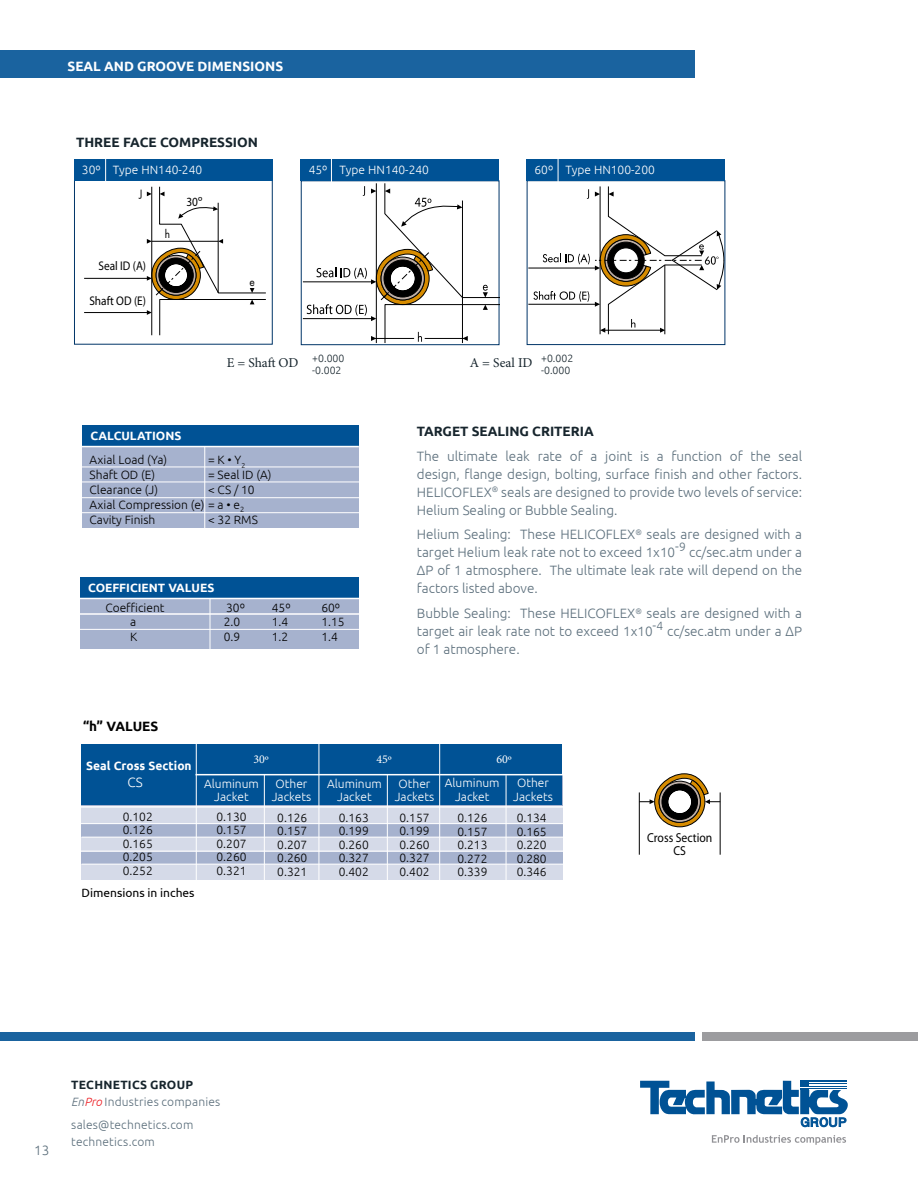
<style>
.page{position:relative;width:918px;height:1188px;background:#fff}
.page>*{position:absolute;margin:0;border:0;box-sizing:border-box;transform-origin:0 0}
.t1{font:300 13.5px/18px "Ubuntu";color:#5c6f7c;text-align:justify}
.t2{font:700 13.5px "Ubuntu";color:#17252d}
.t3{font:13.5px "Minion Pro";color:#17252d}
.t4{font:700 13.5px "Ubuntu";color:#fff}
.t5{font:700 13.5px "Ubuntu";color:#000}
.t6{font:300 13.5px "Ubuntu";color:#fff}
.t7{font:13.05px/13px "Myriad Pro";color:#000;text-align:center;scale:.9 1}
.t8{font:12.6px "Myriad Pro";color:#000;scale:.9 1}
.t9{font:12.6px "Futura Book DTC";color:#000;scale:.9 1}
.t10{font:300 12px/13.5px "Ubuntu";color:#000;text-align:justify}
.t11{font:300 12px/13.5px "Ubuntu";color:#fff;text-align:center}
.t12{font:300 12px/16.5px "Ubuntu";letter-spacing:.015em;color:#5c6f7c}
.t13{font:700 12px "Ubuntu";color:#fff}
.t14{font:12px "Ubuntu";color:#000}
.t15{font:12px "Minion Pro";color:#fff}
.t16{font:12px "Myriad Pro";color:#000}
.t17{font:300 10.5px "Ubuntu";color:#17252d}
.s1{font-weight:700;color:#17252d}
.s2{font-style:italic}
.s3{font-style:italic;color:#ed1e24}
</style>
<div class="page">
<svg style="left:640px;top:1081px;width:208px;height:64px"></svg>
<div style="left:0;top:1032px;width:695px;height:9px;background:#1a639f"></div>
<div style="left:702px;top:1032px;width:216px;height:9px;background:#9c9c9f"></div>
<div style="left:0;top:50px;width:695px;height:28px;background:#1a639f"></div>
<div style="left:82px;top:774px;width:481px;height:101px;background:#a6b2ce"></div>
<div style="left:82px;top:807px;width:481px;height:16px;background:#d5dae8"></div>
<div style="left:82px;top:837px;width:481px;height:14px;background:#d5dae8"></div>
<div style="left:82px;top:864px;width:481px;height:15px;background:#d5dae8"></div>
<div style="left:81px;top:744px;width:481px;height:61px;background:#005295"></div>
<hr style="left:196px;top:774px;width:369px;height:1px;background:#fff">
<hr style="left:79px;top:806px;width:485px;height:2px;background:#fff">
<hr style="left:264px;top:774px;width:1px;height:109px;background:#fff">
<hr style="left:387px;top:774px;width:1px;height:125px;background:#fff">
<hr style="left:196px;top:740px;width:1px;height:142px;background:#fff">
<hr style="left:319px;top:742px;width:1px;height:142px;background:#fff">
<hr style="left:81px;top:823px;width:485px;height:1px;background:#fff">
<hr style="left:82px;top:837px;width:484px;height:1px;background:#fff">
<hr style="left:80px;top:851px;width:489px;height:1px;background:#fff">
<hr style="left:82px;top:864px;width:484px;height:1px;background:#fff">
<div style="left:83px;top:446px;width:276px;height:82px;background:#a6b2ce"></div>
<div style="left:83px;top:425px;width:276px;height:22px;background:#005295"></div>
<hr style="left:82px;top:446px;width:277px;height:1px;background:#fff">
<hr style="left:204px;top:446px;width:1px;height:86px;background:#fff">
<div style="left:80px;top:598px;width:279px;height:51px;background:#a6b2ce"></div>
<div style="left:80px;top:577px;width:279px;height:22px;background:#005295"></div>
<hr style="left:80px;top:598px;width:282px;height:1px;background:#fff">
<hr style="left:210px;top:599px;width:1px;height:51px;background:#fff">
<hr style="left:79px;top:613px;width:283px;height:2px;background:#fff">
<hr style="left:639px;top:792px;width:1px;height:63px;background:#000">
<hr style="left:720px;top:792px;width:1px;height:63px;background:#000">
<svg style="left:639px;top:773px;width:81px;height:54px"></svg>
<hr style="left:70px;top:467px;width:292px;height:1px;background:#fff">
<hr style="left:82px;top:482px;width:292px;height:1px;background:#fff">
<hr style="left:82px;top:497px;width:292px;height:1px;background:#fff">
<hr style="left:82px;top:512px;width:292px;height:1px;background:#fff">
<hr style="left:70px;top:629px;width:292px;height:1px;background:#fff">
<hr style="left:84px;top:312px;width:64px;height:1px;background:#000">
<hr style="left:84px;top:278px;width:64px;height:1px;background:#000">
<svg style="left:147px;top:186px;width:119px;height:150px"></svg>
<hr style="left:218px;top:203px;width:1px;height:90px;background:#000">
<div style="left:74px;top:180px;width:199px;height:165px;border:1px solid #003568"></div>
<div style="left:74px;top:159px;width:198px;height:21px;background:#005295"></div>
<svg style="left:105px;top:159px;width:1px;height:23px"></svg>
<div style="left:301px;top:159px;width:198px;height:22px;background:#005295"></div>
<hr style="left:528px;top:304px;width:68px;height:1px;background:#000">
<hr style="left:528px;top:268px;width:68px;height:1px;background:#000">
<div style="left:527px;top:180px;width:198px;height:165px;border:1px solid #003568"></div>
<div style="left:527px;top:159px;width:198px;height:22px;background:#005295"></div>
<svg style="left:533px;top:159px;width:191px;height:176px"></svg>
<hr style="left:303px;top:318px;width:69px;height:1px;background:#000">
<hr style="left:303px;top:282px;width:69px;height:1px;background:#000">
<svg style="left:307px;top:159px;width:193px;height:185px"></svg>
<hr style="left:439px;top:743px;width:1px;height:141px;background:#fff">
<hr style="left:506px;top:775px;width:1px;height:125px;background:#fff">
<p class="t4" style="left:68px;top:58px;width:217px">SEAL AND GROOVE DIMENSIONS</p>
<p class="t2" style="left:76px;top:134px;width:184px">THREE FACE COMPRESSION</p>
<p class="t11" style="left:82px;top:162px;width:122px">30º Type HN140-240</p>
<p class="t11" style="left:309px;top:163px;width:122px">45º Type HN140-240</p>
<p class="t11" style="left:535px;top:163px;width:122px">60º Type HN100-200</p>
<p class="t16" style="left:198px;top:192px;width:6px">º</p>
<p class="t9" style="left:139px;top:187px;width:5px">J</p>
<p class="t8" style="left:186px;top:195px;width:14px">30</p>
<p class="t8" style="left:98px;top:259px;width:54px">Seal ID (A)</p>
<p class="t8" style="left:89px;top:294px;width:64px">Shaft OD (E)</p>
<p class="t9" style="left:165px;top:226px;width:7px">h</p>
<p class="t13" style="left:90px;top:429px;width:93px">CALCULATIONS</p>
<p class="t9" style="left:249px;top:275px;width:8px">e</p>
<p class="t3" style="left:227px;top:353px;width:119px">E = Shaft OD <sup>+0.000</sup></p>
<p class="t17" style="left:312px;top:364px;width:31px">-0.002</p>
<p class="t10" style="left:90px;top:453px;width:79px">Axial Load (Ya)</p>
<p class="t10" style="left:208px;top:453px;width:39px">= K • Y<sub>2</sub></p>
<p class="t10" style="left:90px;top:468px;width:67px">Shaft OD (E)</p>
<p class="t10" style="left:208px;top:468px;width:65px">= Seal ID (A)</p>
<p class="t10" style="left:90px;top:483px;width:70px">Clearance (J)</p>
<p class="t10" style="left:90px;top:482px;width:166px;line-height:15px;text-align:left;text-indent:118px">&lt; CS / 10<br>Axial Compression (e) = a • e<sub>2<br></sub>Cavity Finish</p>
<p class="t10" style="left:208px;top:513px;width:51px">&lt; 32 RMS</p>
<p class="t13" style="left:88px;top:581px;width:128px">COEFFICIENT VALUES</p>
<p class="t10" style="left:105px;top:600px;width:61px">Coefficient</p>
<p class="t10" style="left:226px;top:600px;width:20px">30º</p>
<p class="t10" style="left:272px;top:600px;width:20px">45º</p>
<p class="t10" style="left:321px;top:600px;width:20px">60º</p>
<p class="t10" style="left:130px;top:615px;width:8px">a</p>
<p class="t10" style="left:224px;top:615px;width:18px">2.0</p>
<p class="t10" style="left:272px;top:615px;width:18px">1.4</p>
<p class="t10" style="left:321px;top:615px;width:25px">1.15</p>
<p class="t10" style="left:130px;top:629px;width:9px">K</p>
<p class="t10" style="left:224px;top:629px;width:18px">0.9</p>
<p class="t10" style="left:272px;top:629px;width:18px">1.2</p>
<p class="t10" style="left:321px;top:629px;width:18px">1.4</p>
<p class="t5" style="left:83px;top:718px;width:77px">“h” VALUES</p>
<p class="t3" style="left:470px;top:353px;width:105px">A = Seal ID <sup>+0.002</sup></p>
<p class="t17" style="left:541px;top:364px;width:31px">-0.000</p>
<p class="t2" style="left:417px;top:423px;width:178px">TARGET SEALING CRITERIA</p>
<p class="t1" style="left:417px;top:446px;width:387px">The ultimate leak rate of a joint is a function of the seal design, flange design, bolting, surface finish and other factors.<br>HELICOFLEX<sup>®</sup> seals are designed to provide two levels of service:<br>Helium Sealing or Bubble Sealing.</p>
<p class="t1" style="left:417px;top:525px;width:387px">Helium Sealing: These HELICOFLEX<sup>®</sup> seals are designed with a target Helium leak rate not to exceed 1x10-<sup>9</sup> cc/sec.atm under a ∆P of 1 atmosphere. The ultimate leak rate will depend on the factors listed above.</p>
<p class="t1" style="left:417px;top:604px;width:387px">Bubble Sealing: These HELICOFLEX<sup>®</sup> seals are designed with a target air leak rate not to exceed 1x10-<sup>4</sup> cc/sec.atm under a ∆P of 1 atmosphere.</p>
<p class="t13" style="left:86px;top:758px;width:107px">Seal Cross Section</p>
<p class="t15" style="left:253px;top:751px;width:17px">30º</p>
<p class="t15" style="left:376px;top:751px;width:17px">45º</p>
<p class="t15" style="left:496px;top:751px;width:17px">60º</p>
<p class="t6" style="left:128px;top:774px;width:17px">CS</p>
<p class="t10" style="left:123px;top:810px;width:32px">0.102<br>0.126<br>0.165<br>0.205<br>0.252</p>
<p class="t11" style="left:204px;top:777px;width:56px">Aluminum<br>Jacket</p>
<p class="t11" style="left:272px;top:777px;width:41px;line-height:12.8px">Other<br>Jackets</p>
<p class="t11" style="left:327px;top:777px;width:56px">Aluminum<br>Jacket</p>
<p class="t11" style="left:395px;top:777px;width:41px">Other<br>Jackets</p>
<p class="t10" style="left:277px;top:810px;width:32px">0.126<br>0.157<br>0.207<br>0.260<br>0.321</p>
<p class="t10" style="left:339px;top:810px;width:32px">0.163<br>0.199<br>0.260<br>0.327<br>0.402</p>
<p class="t10" style="left:400px;top:810px;width:32px">0.157<br>0.199<br>0.260<br>0.327<br>0.402</p>
<p class="t10" style="left:217px;top:810px;width:32px">0.130<br>0.157<br>0.207<br>0.260<br>0.321</p>
<p class="t11" style="left:445px;top:776px;width:56px">Aluminum<br>Jacket</p>
<p class="t11" style="left:513px;top:776px;width:41px">Other<br>Jackets</p>
<p class="t11" style="left:451px;top:777px;width:56px">Aluminum<br>Jacket</p>
<p class="t11" style="left:518px;top:777px;width:41px">Other<br>Jackets</p>
<p class="t10" style="left:462px;top:810px;width:32px">0.126<br>0.157<br>0.213<br>0.272<br>0.339</p>
<p class="t10" style="left:523px;top:810px;width:32px">0.134<br>0.165<br>0.220<br>0.280<br>0.346</p>
<p class="t10" style="left:457px;top:811px;width:32px">0.126<br>0.157<br>0.213<br>0.272<br>0.339</p>
<p class="t10" style="left:517px;top:811px;width:32px">0.134<br>0.165<br>0.220<br>0.280<br>0.346</p>
<p class="t7" style="left:647px;top:832px;width:74px">Cross Section<br>CS</p>
<p class="t14" style="left:82px;top:886px;width:115px">Dimensions in inches</p>
<p class="t1" style="left:34px;top:1141px;width:17px">13</p>
<p class="t12" style="left:71px;top:1076px;width:151px"><span class="s1">TECHNETICS GROUP<br></span><span class="s2">En</span><span class="s3">Pro</span> Industries companies</p>
<p class="t12" style="left:71px;top:1116px;width:124px">sales@technetics.com technetics.com</p>
</div>
